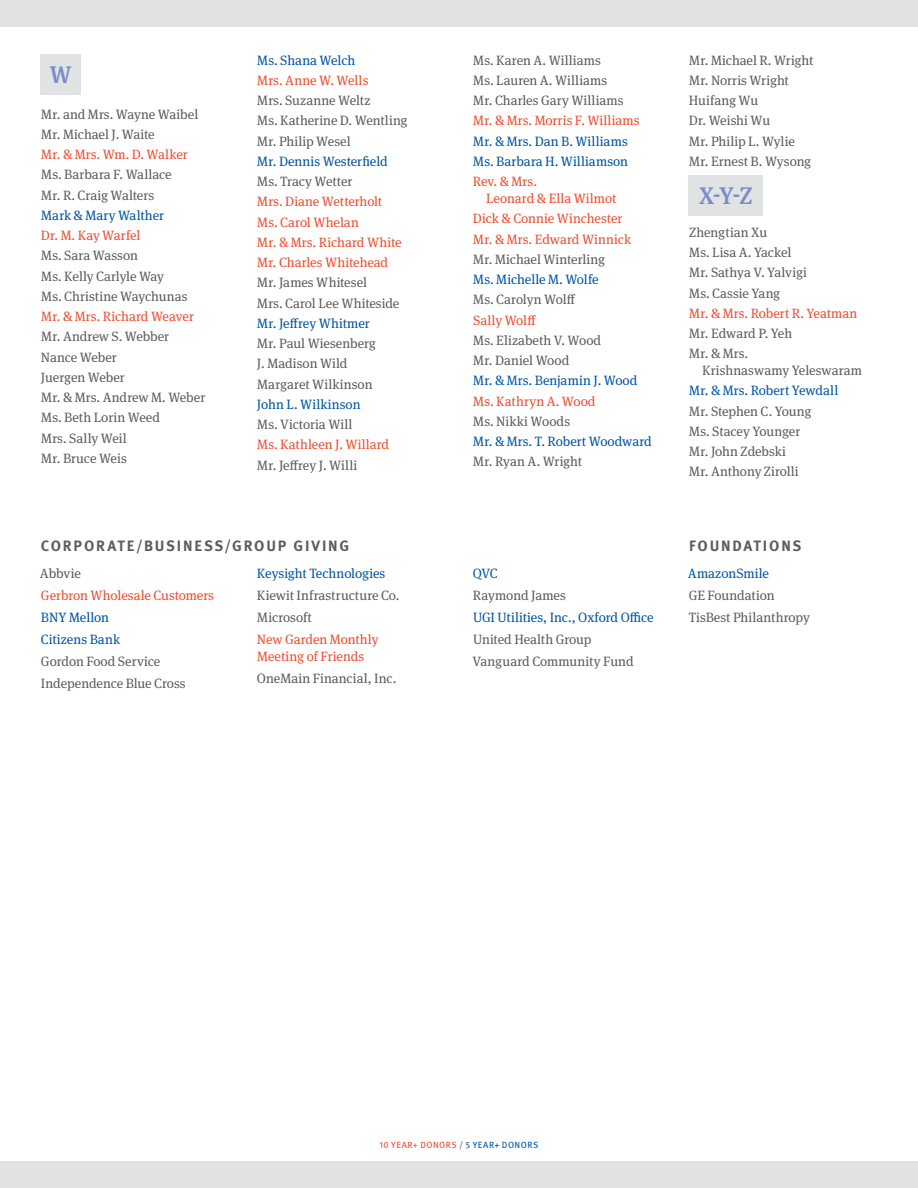
<style>
.page{position:relative;width:918px;height:1188px;background:#fff}
.page>*{position:absolute;margin:0;border:0;box-sizing:border-box;transform-origin:0 0}
._2018_Alphabet{font:500 24px "Meta Serif Pro";color:#788dc7}
._2019_Category_-_Spa{font:700 15px "Meta Pro";letter-spacing:.12em;color:#5c5c5f}
._2019_Names_-_9pt{font:13.5px/16.8px "Meta Serif Pro";color:#5c5c5f}
._2019_Names_-_9pt-2{font:13.5px/16.8px "Meta Serif Pro";color:#ef4d30}
._2019_Names_-_9pt-3{font:13.5px "Meta Serif Pro";color:#0155a7}
.t1{font:9px "Meta Pro";letter-spacing:.05em;color:#ef4d30}
.s1{color:#5c5c5f}
.s2{color:#0155a7}
</style>
<div class="page">
<div style="left:0;top:0;width:918px;height:27px;background:#e1e2e4"></div>
<div style="left:0;top:1161px;width:918px;height:27px;background:#e1e2e4"></div>
<div style="left:40px;top:54px;width:41px;height:40px;background:#e1e2e4"></div>
<div style="left:688px;top:176px;width:75px;height:40px;background:#e1e2e4"></div>
<p class="_2018_Alphabet" style="left:50px;top:56px;width:24px">W</p>
<p class="_2019_Names_-_9pt" style="left:41px;top:105px;width:159px">Mr. and Mrs. Wayne Waibel</p>
<p class="_2019_Names_-_9pt" style="left:41px;top:125px;width:115px">Mr. Michael J. Waite</p>
<p class="_2019_Names_-_9pt-2" style="left:41px;top:145px;width:148px">Mr. &amp; Mrs. Wm. D. Walker</p>
<p class="_2019_Names_-_9pt" style="left:41px;top:166px;width:132px">Ms. Barbara F. Wallace</p>
<p class="_2019_Names_-_9pt" style="left:41px;top:186px;width:114px">Mr. R. Craig Walters</p>
<p class="_2019_Names_-_9pt-3" style="left:41px;top:205px;width:124px">Mark &amp; Mary Walther</p>
<p class="_2019_Names_-_9pt-2" style="left:41px;top:226px;width:101px">Dr. M. Kay Warfel</p>
<p class="_2019_Names_-_9pt" style="left:41px;top:247px;width:98px">Ms. Sara Wasson</p>
<p class="_2019_Names_-_9pt" style="left:41px;top:267px;width:124px">Ms. Kelly Carlyle Way</p>
<p class="_2019_Names_-_9pt" style="left:41px;top:287px;width:148px">Ms. Christine Waychunas</p>
<p class="_2019_Names_-_9pt-2" style="left:41px;top:307px;width:154px">Mr. &amp; Mrs. Richard Weaver</p>
<p class="_2019_Names_-_9pt" style="left:41px;top:328px;width:129px">Mr. Andrew S. Webber</p>
<p class="_2019_Names_-_9pt" style="left:41px;top:348px;width:77px">Nance Weber</p>
<p class="_2019_Names_-_9pt" style="left:41px;top:368px;width:85px">Juergen Weber</p>
<p class="_2019_Names_-_9pt" style="left:41px;top:388px;width:165px">Mr. &amp; Mrs. Andrew M. Weber</p>
<p class="_2019_Names_-_9pt" style="left:41px;top:409px;width:120px">Ms. Beth Lorin Weed</p>
<p class="_2019_Names_-_9pt" style="left:41px;top:429px;width:87px">Mrs. Sally Weil</p>
<p class="_2019_Names_-_9pt" style="left:41px;top:449px;width:87px">Mr. Bruce Weis</p>
<p class="_2019_Names_-_9pt-3" style="left:257px;top:50px;width:100px">Ms. Shana Welch</p>
<p class="_2019_Names_-_9pt-2" style="left:257px;top:71px;width:113px">Mrs. Anne W. Wells</p>
<p class="_2019_Names_-_9pt" style="left:257px;top:91px;width:115px">Mrs. Suzanne Weltz</p>
<p class="_2019_Names_-_9pt" style="left:257px;top:112px;width:152px">Ms. Katherine D. Wentling</p>
<p class="_2019_Names_-_9pt" style="left:257px;top:132px;width:95px">Mr. Philip Wesel</p>
<p class="_2019_Names_-_9pt-3" style="left:257px;top:151px;width:132px">Mr. Dennis Westerfield</p>
<p class="_2019_Names_-_9pt" style="left:257px;top:172px;width:97px">Ms. Tracy Wetter</p>
<p class="_2019_Names_-_9pt-2" style="left:257px;top:193px;width:126px">Mrs. Diane Wetterholt</p>
<p class="_2019_Names_-_9pt-2" style="left:257px;top:213px;width:103px">Ms. Carol Whelan</p>
<p class="_2019_Names_-_9pt-2" style="left:257px;top:233px;width:146px">Mr. &amp; Mrs. Richard White</p>
<p class="_2019_Names_-_9pt-2" style="left:257px;top:253px;width:132px">Mr. Charles Whitehead</p>
<p class="_2019_Names_-_9pt" style="left:257px;top:274px;width:111px">Mr. James Whitesel</p>
<p class="_2019_Names_-_9pt" style="left:257px;top:294px;width:144px">Mrs. Carol Lee Whiteside</p>
<p class="_2019_Names_-_9pt-3" style="left:257px;top:313px;width:114px">Mr. Jeffrey Whitmer</p>
<p class="_2019_Names_-_9pt" style="left:257px;top:334px;width:120px">Mr. Paul Wiesenberg</p>
<p class="_2019_Names_-_9pt" style="left:257px;top:355px;width:92px">J. Madison Wild</p>
<p class="_2019_Names_-_9pt" style="left:257px;top:375px;width:117px">Margaret Wilkinson</p>
<p class="_2019_Names_-_9pt-3" style="left:257px;top:394px;width:105px">John L. Wilkinson</p>
<p class="_2019_Names_-_9pt" style="left:257px;top:415px;width:97px">Ms. Victoria Will</p>
<p class="_2019_Names_-_9pt-2" style="left:257px;top:436px;width:133px">Ms. Kathleen J. Willard</p>
<p class="_2019_Names_-_9pt" style="left:257px;top:456px;width:102px">Mr. Jeffrey J. Willi</p>
<p class="_2019_Category_-_Spa" style="left:41px;top:534px;width:310px">CORPORATE/BUSINESS/GROUP GIVING</p>
<p class="_2019_Names_-_9pt" style="left:40px;top:565px;width:42px">Abbvie</p>
<p class="_2019_Names_-_9pt-2" style="left:41px;top:586px;width:175px">Gerbron Wholesale Customers</p>
<p class="_2019_Names_-_9pt-3" style="left:41px;top:608px;width:70px">BNY Mellon</p>
<p class="_2019_Names_-_9pt-3" style="left:41px;top:630px;width:81px">Citizens Bank</p>
<p class="_2019_Names_-_9pt" style="left:41px;top:652px;width:121px">Gordon Food Service</p>
<p class="_2019_Names_-_9pt" style="left:41px;top:674px;width:146px">Independence Blue Cross</p>
<p class="_2019_Names_-_9pt-3" style="left:257px;top:564px;width:130px">Keysight Technologies</p>
<p class="_2019_Names_-_9pt" style="left:257px;top:586px;width:144px">Kiewit Infrastructure Co.</p>
<p class="_2019_Names_-_9pt" style="left:257px;top:608px;width:56px">Microsoft</p>
<p class="_2019_Names_-_9pt-2" style="left:257px;top:630px;width:123px">New Garden Monthly<br>Meeting of Friends</p>
<p class="_2019_Names_-_9pt" style="left:257px;top:669px;width:141px">OneMain Financial, Inc.</p>
<p class="_2019_Names_-_9pt" style="left:473px;top:51px;width:129px">Ms. Karen A. Williams</p>
<p class="_2019_Names_-_9pt" style="left:473px;top:71px;width:136px">Ms. Lauren A. Williams</p>
<p class="_2019_Names_-_9pt" style="left:473px;top:91px;width:152px">Mr. Charles Gary Williams</p>
<p class="_2019_Names_-_9pt-2" style="left:473px;top:112px;width:168px">Mr. &amp; Mrs. Morris F. Williams</p>
<p class="_2019_Names_-_9pt-3" style="left:473px;top:131px;width:156px">Mr. &amp; Mrs. Dan B. Williams</p>
<p class="_2019_Names_-_9pt-3" style="left:473px;top:151px;width:156px">Ms. Barbara H. Williamson</p>
<p class="_2019_Names_-_9pt-2" style="left:486px;top:172px;width:132px;text-indent:-13px">Rev. &amp; Mrs.<br>Leonard &amp; Ella Wilmot</p>
<p class="_2019_Names_-_9pt-2" style="left:473px;top:210px;width:151px">Dick &amp; Connie Winchester</p>
<p class="_2019_Names_-_9pt-2" style="left:473px;top:230px;width:159px">Mr. &amp; Mrs. Edward Winnick</p>
<p class="_2019_Names_-_9pt" style="left:473px;top:250px;width:133px">Mr. Michael Winterling</p>
<p class="_2019_Names_-_9pt-3" style="left:473px;top:270px;width:127px">Ms. Michelle M. Wolfe</p>
<p class="_2019_Names_-_9pt" style="left:473px;top:291px;width:104px">Ms. Carolyn Wolff</p>
<p class="_2019_Names_-_9pt-2" style="left:473px;top:311px;width:64px">Sally Wolff</p>
<p class="_2019_Names_-_9pt" style="left:473px;top:331px;width:129px">Ms. Elizabeth V. Wood</p>
<p class="_2019_Names_-_9pt" style="left:473px;top:351px;width:98px">Mr. Daniel Wood</p>
<p class="_2019_Names_-_9pt-3" style="left:473px;top:371px;width:166px">Mr. &amp; Mrs. Benjamin J. Wood</p>
<p class="_2019_Names_-_9pt-2" style="left:473px;top:392px;width:124px">Ms. Kathryn A. Wood</p>
<p class="_2019_Names_-_9pt" style="left:473px;top:412px;width:98px">Ms. Nikki Woods</p>
<p class="_2019_Names_-_9pt-3" style="left:473px;top:432px;width:180px">Mr. &amp; Mrs. T. Robert Woodward</p>
<p class="_2019_Names_-_9pt" style="left:473px;top:453px;width:110px">Mr. Ryan A. Wright</p>
<p class="_2019_Names_-_9pt-3" style="left:473px;top:564px;width:26px">QVC</p>
<p class="_2019_Names_-_9pt" style="left:473px;top:586px;width:95px">Raymond James</p>
<p class="_2019_Names_-_9pt-3" style="left:473px;top:608px;width:182px">UGI Utilities, Inc., Oxford Office</p>
<p class="_2019_Names_-_9pt" style="left:473px;top:630px;width:120px">United Health Group</p>
<p class="_2019_Names_-_9pt" style="left:472px;top:652px;width:163px">Vanguard Community Fund</p>
<p class="_2019_Names_-_9pt" style="left:689px;top:51px;width:126px">Mr. Michael R. Wright</p>
<p class="_2019_Names_-_9pt" style="left:689px;top:71px;width:101px">Mr. Norris Wright</p>
<p class="_2019_Names_-_9pt" style="left:689px;top:91px;width:71px">Huifang Wu</p>
<p class="_2019_Names_-_9pt" style="left:689px;top:112px;width:83px">Dr. Weishi Wu</p>
<p class="_2019_Names_-_9pt" style="left:689px;top:132px;width:107px">Mr. Philip L. Wylie</p>
<p class="_2019_Names_-_9pt" style="left:689px;top:152px;width:124px">Mr. Ernest B. Wysong</p>
<p class="_2018_Alphabet" style="left:699px;top:177px;width:55px">X-Y-Z</p>
<p class="_2019_Names_-_9pt" style="left:689px;top:223px;width:80px">Zhengtian Xu</p>
<p class="_2019_Names_-_9pt" style="left:689px;top:243px;width:104px">Ms. Lisa A. Yackel</p>
<p class="_2019_Names_-_9pt" style="left:689px;top:264px;width:119px">Mr. Sathya V. Yalvigi</p>
<p class="_2019_Names_-_9pt" style="left:689px;top:284px;width:93px">Ms. Cassie Yang</p>
<p class="_2019_Names_-_9pt-2" style="left:689px;top:304px;width:170px">Mr. &amp; Mrs. Robert R. Yeatman</p>
<p class="_2019_Names_-_9pt" style="left:689px;top:324px;width:105px">Mr. Edward P. Yeh</p>
<p class="_2019_Names_-_9pt" style="left:702px;top:345px;width:162px;text-indent:-13px">Mr. &amp; Mrs.<br>Krishnaswamy Yeleswaram</p>
<p class="_2019_Names_-_9pt-3" style="left:689px;top:381px;width:151px">Mr. &amp; Mrs. Robert Yewdall</p>
<p class="_2019_Names_-_9pt" style="left:689px;top:402px;width:124px">Mr. Stephen C. Young</p>
<p class="_2019_Names_-_9pt" style="left:689px;top:422px;width:113px">Ms. Stacey Younger</p>
<p class="_2019_Names_-_9pt" style="left:689px;top:442px;width:98px">Mr. John Zdebski</p>
<p class="_2019_Names_-_9pt" style="left:689px;top:463px;width:111px">Mr. Anthony Zirolli</p>
<p class="_2019_Category_-_Spa" style="left:689px;top:534px;width:114px">FOUNDATIONS</p>
<p class="_2019_Names_-_9pt-3" style="left:688px;top:564px;width:83px">AmazonSmile</p>
<p class="_2019_Names_-_9pt" style="left:689px;top:586px;width:87px">GE Foundation</p>
<p class="_2019_Names_-_9pt" style="left:689px;top:608px;width:123px">TisBest Philanthropy</p>
<p class="t1" style="left:380px;top:1137px;width:160px">10 YEAR+ DONORS <span class="s1">/</span> <span class="s2">5 YEAR+ DONORS</span></p>
</div>
